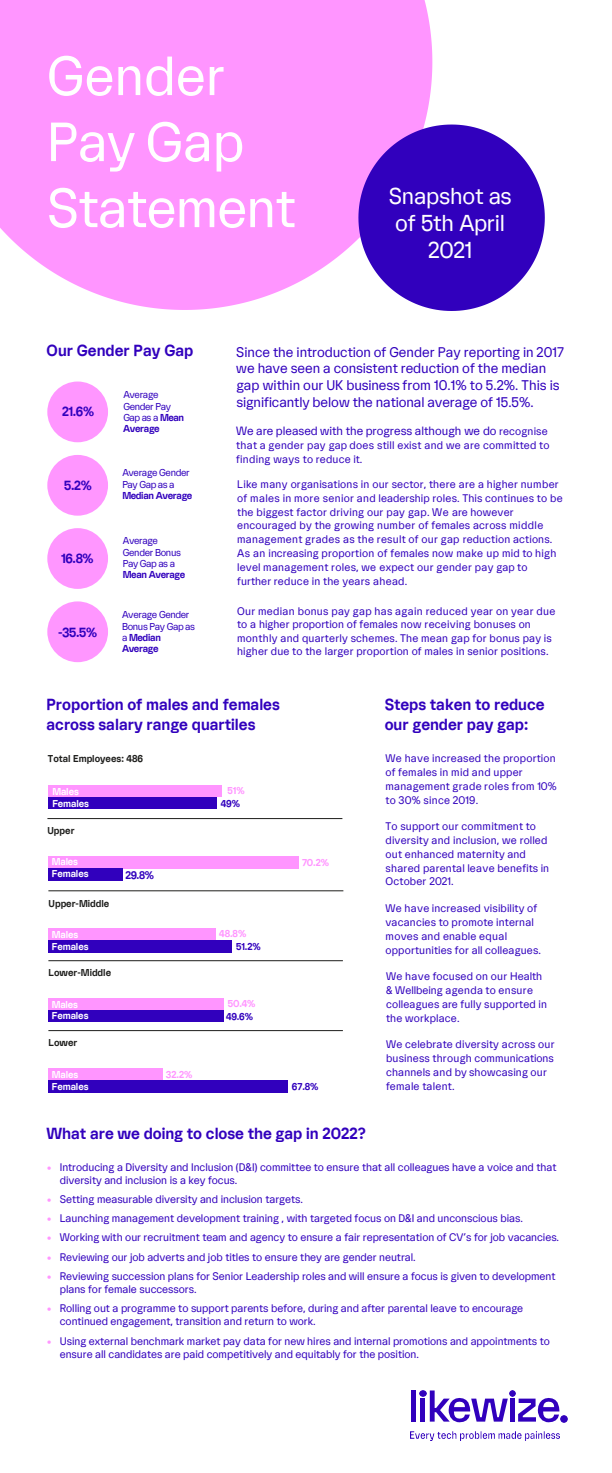
<style>
.page{position:relative;width:612px;height:1473px;background:#fff}
.page>*{position:absolute;margin:0;border:0;box-sizing:border-box;transform-origin:0 0}
.t1{font:55px/66px "Likewize";letter-spacing:-.015em;color:#fff}
.t2{font:23px/27px "Likewize";letter-spacing:-.015em;color:#fff;text-align:center}
.t3{font:700 16px/19.2px "Likewize";color:#3100bd}
.t4{font:14px/16.6px "Likewize";letter-spacing:-.005em;color:#3100bd}
.t5{font:700 13.2px "Likewize";color:#3100bd}
.t6{font:12px "Likewize";color:#3100bd}
.t7{font:11px/14px "Likewize";letter-spacing:.015em;color:#3100bd}
.t8{font:11px/13.2px "Likewize";letter-spacing:-.005em;color:#3200be}
.t9{font:700 11px "Likewize";color:#3100bd}
.t10{font:10px/12px "Likewize";letter-spacing:-.04em;color:#3100bd}
.t11{font:700 10px/11px "Likewize";letter-spacing:-.035em;color:#3100bd}
.t12{font:700 9.9px/11.6px "Likewize";letter-spacing:-.01em;color:#fff}
.t13{font:700 9.9px "Likewize";color:#1d1d1b}
.t14{font:700 9.9px "Likewize";letter-spacing:-.01em;color:#ff95ff}
.t15{font:700 9.9px "Likewize";letter-spacing:-.01em;color:#3100bd}
.s1{font-weight:400}
.s2{font-size:11px}
.s3{color:#ff96ff}
</style>
<div class="page">
<svg style="left:0;top:0;width:432px;height:310px;background:#ff9cff"></svg>
<svg style="left:358px;top:124px;width:187px;height:187px"></svg>
<div style="left:411px;top:1390px;width:5px;height:31px;background:#3100bd"></div>
<svg style="left:420px;top:1390px;width:147px;height:32px"></svg>
<img style="left:411px;top:1431px;width:148px;height:9px">
<div style="left:47px;top:528px;width:61px;height:61px;background:#ff96ff;border-radius:50%"></div>
<div style="left:47px;top:601px;width:61px;height:61px;background:#ff96ff;border-radius:50%"></div>
<div style="left:47px;top:455px;width:61px;height:60px;background:#ff96ff;border-radius:50%"></div>
<div style="left:47px;top:381px;width:61px;height:61px;background:#ff96ff;border-radius:50%"></div>
<hr style="left:48px;top:890px;width:295px;height:1px;background:#1d1d1b">
<hr style="left:48px;top:960px;width:295px;height:1px;background:#1d1d1b">
<hr style="left:48px;top:1030px;width:295px;height:1px;background:#1d1d1b">
<div style="left:48px;top:1068px;width:114px;height:12px;background:#ff95ff"></div>
<div style="left:48px;top:1080px;width:240px;height:12px;background:#3100bd"></div>
<div style="left:48px;top:997px;width:175px;height:12px;background:#ff95ff"></div>
<div style="left:48px;top:1009px;width:175px;height:12px;background:#3100bd"></div>
<div style="left:48px;top:928px;width:168px;height:12px;background:#ff95ff"></div>
<div style="left:48px;top:940px;width:183px;height:12px;background:#3100bd"></div>
<div style="left:48px;top:856px;width:251px;height:12px;background:#ff95ff"></div>
<div style="left:48px;top:868px;width:74px;height:12px;background:#3100bd"></div>
<div style="left:49px;top:785px;width:173px;height:12px;background:#ff95ff"></div>
<div style="left:49px;top:797px;width:168px;height:12px;background:#3100bd"></div>
<hr style="left:47px;top:818px;width:295px;height:1px;background:#1d1d1b">
<h1 class="t1" style="left:47px;top:42px;width:250px">Gender<br>Pay Gap<br>Statement</h1>
<h2 class="t2" style="left:389px;top:182px;width:124px">Snapshot as of 5th April<br>2021</h2>
<h3 class="t3" style="left:47px;top:340px;width:148px">Our Gender Pay Gap</h3>
<p class="t5" style="left:62px;top:403px;width:34px">21.6%</p>
<p class="t5" style="left:64px;top:477px;width:29px">5.2%</p>
<p class="t5" style="left:61px;top:550px;width:34px">16.8%</p>
<p class="t5" style="left:58px;top:624px;width:41px">-35.5%</p>
<p class="t10" style="left:123px;top:388px;width:49px">Average<br>Gender Pay</p>
<p class="t11" style="left:123px;top:412px;width:62px"><span class="s1">Gap as a</span> Mean<br>Average</p>
<p class="t10" style="left:122px;top:467px;width:69px">Average Gender<br>Pay Gap as a</p>
<p class="t11" style="left:122px;top:490px;width:72px">Median Average</p>
<p class="t10" style="left:123px;top:534px;width:60px">Average<br>Gender Bonus</p>
<p class="t10" style="left:123px;top:557px;width:54px">Pay Gap as a</p>
<p class="t11" style="left:123px;top:569px;width:64px">Mean Average</p>
<p class="t10" style="left:122px;top:608px;width:74px">Average Gender<br>Bonus Pay Gap as</p>
<p class="t11" style="left:122px;top:631px;width:40px"><span class="s1">a</span> Median<br>Average</p>
<p class="t4" style="left:236px;top:343px;width:329px">Since the introduction of Gender Pay reporting in 2017 we have seen a consistent reduction of the median gap within our UK business from 10.1% to 5.2%. This is significantly below the national average of 15.5%.</p>
<p class="t6" style="left:236px;top:423px;width:313px">We are pleased with the progress although we do <span class="s2">recognise</span></p>
<p class="t7" style="left:236px;top:438px;width:315px;line-height:13.7px">that a gender pay gap does still exist and we are committed to finding ways to reduce it.</p>
<p class="t7" style="left:237px;top:477px;width:327px">Like many organisations in our sector, there are a higher number of males in more senior and leadership roles. This continues to be the biggest factor driving our pay gap. We are however encouraged by the growing number of females across middle management grades as the result of our gap reduction actions.<br>As an increasing proportion of females now make up mid to high level management roles, we expect our gender pay gap to further reduce in the years ahead.</p>
<p class="t7" style="left:237px;top:604px;width:320px;line-height:13.6px">Our median bonus pay gap has again reduced year on year due to a higher proportion of females now receiving bonuses on monthly and quarterly schemes. The mean gap for bonus pay is higher due to the larger proportion of males in senior positions.</p>
<h3 class="t3" style="left:46px;top:695px;width:235px">Proportion of males and females across salary range quartiles</h3>
<h3 class="t3" style="left:385px;top:695px;width:161px">Steps taken to reduce our gender pay gap:</h3>
<p class="t13" style="left:48px;top:752px;width:97px">Total Employees: 486</p>
<p class="t14" style="left:228px;top:785px;width:19px">51%</p>
<p class="t12" style="left:52px;top:785px;width:38px">Males<br>Females</p>
<p class="t15" style="left:221px;top:798px;width:21px">49%</p>
<p class="t13" style="left:47px;top:824px;width:29px">Upper</p>
<p class="t12" style="left:52px;top:855px;width:28px">Males</p>
<p class="t14" style="left:302px;top:856px;width:29px">70.2%</p>
<p class="t12" style="left:52px;top:867px;width:38px">Females</p>
<p class="t9" style="left:125px;top:868px;width:30px">29.8%</p>
<p class="t13" style="left:49px;top:897px;width:62px">Upper-Middle</p>
<p class="t12" style="left:52px;top:928px;width:28px">Males</p>
<p class="t14" style="left:219px;top:928px;width:29px">48.8%</p>
<p class="t12" style="left:52px;top:940px;width:38px">Females</p>
<p class="t15" style="left:236px;top:940px;width:26px">51.2%</p>
<p class="t13" style="left:49px;top:966px;width:64px">Lower-Middle</p>
<p class="t12" style="left:52px;top:998px;width:38px;line-height:10.8px">Males<br>Females</p>
<p class="t13" style="left:49px;top:1037px;width:30px">Lower</p>
<p class="t14" style="left:228px;top:998px;width:29px">50.4%</p>
<p class="t15" style="left:226px;top:1010px;width:28px">49.6%</p>
<p class="t14" style="left:166px;top:1068px;width:28px">32.2%</p>
<p class="t12" style="left:52px;top:1068px;width:38px">Males<br>Females</p>
<p class="t15" style="left:292px;top:1080px;width:28px">67.8%</p>
<p class="t7" style="left:385px;top:751px;width:173px">We have increased the proportion of females in mid and upper management grade roles from 10% to 30% since 2019.</p>
<p class="t7" style="left:385px;top:819px;width:165px;line-height:13.7px">To support our commitment to diversity and inclusion, we rolled out enhanced maternity and shared parental leave benefits in<br>October 2021.</p>
<p class="t7" style="left:385px;top:901px;width:157px">We have increased visibility of vacancies to promote internal moves and enable equal opportunities for all colleagues.</p>
<p class="t7" style="left:386px;top:969px;width:163px">We have focused on our Health &amp; Wellbeing agenda to ensure colleagues are fully supported in the workplace.</p>
<p class="t7" style="left:386px;top:1036px;width:170px">We celebrate diversity across our business through communications channels and by showcasing our female talent.</p>
<h3 class="t3" style="left:46px;top:1123px;width:321px">What are we doing to close the gap in 2022?</h3>
<p class="t8" style="left:60px;top:1160px;width:498px;text-indent:-13px"><span class="s3">•</span> Introducing a Diversity and Inclusion (D&amp;I) committee to ensure that all colleagues have a voice and that diversity and inclusion is a key focus.</p>
<p class="t8" style="left:47px;top:1192px;width:257px"><span class="s3">•</span> Setting measurable diversity and inclusion targets.</p>
<p class="t8" style="left:47px;top:1211px;width:477px"><span class="s3">•</span> Launching management development training , with targeted focus on D&amp;I and unconscious bias.</p>
<p class="t8" style="left:47px;top:1230px;width:514px"><span class="s3">•</span> Working with our recruitment team and agency to ensure a fair representation of CV’s for job vacancies.</p>
<p class="t8" style="left:47px;top:1249px;width:370px"><span class="s3">•</span> Reviewing our job adverts and job titles to ensure they are gender neutral.</p>
<p class="t8" style="left:60px;top:1269px;width:497px;text-indent:-13px"><span class="s3">•</span> Reviewing succession plans for Senior Leadership roles and will ensure a focus is given to development plans for female successors.</p>
<p class="t8" style="left:60px;top:1301px;width:465px;text-indent:-13px"><span class="s3">•</span> Rolling out a programme to support parents before, during and after parental leave to encourage continued engagement, transition and return to work.</p>
<p class="t8" style="left:60px;top:1333px;width:492px;text-indent:-13px"><span class="s3">•</span> Using external benchmark market pay data for new hires and internal promotions and appointments to ensure all candidates are paid competitively and equitably for the position.</p>
</div>
